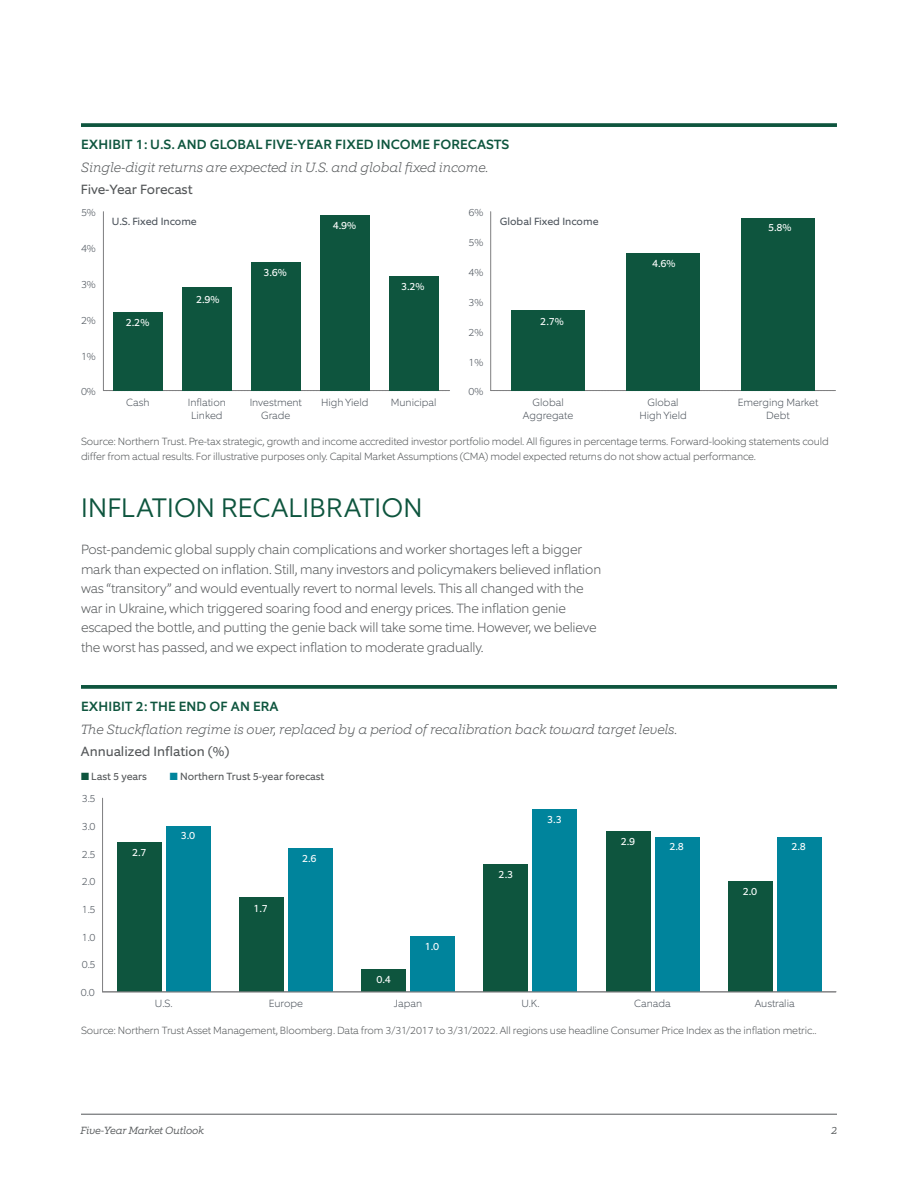
<style>
.page{position:relative;width:918px;height:1188px;background:#fff}
.page>*{position:absolute;margin:0;border:0;box-sizing:border-box;transform-origin:0 0}
.t1{font:300 27px "Equip";letter-spacing:-.005em;color:#0e553e}
.t2{font:200 13.5px/19.5px "Equip";letter-spacing:-.01em;color:#545759}
.t3{font:italic 200 13.5px "Equip Slab";color:#545759}
.t4{font:500 13.5px "Equip";letter-spacing:.01em;color:#0e553e}
.t5{font:13.5px "Equip";color:#545759}
.t6{font:200 10.5px/15px "Equip";letter-spacing:-.01em;color:#545759}
.t7{font:200 10.5px/12.9px "Equip";color:#4c535b;text-align:center}
.t8{font:10.5px "Equip";color:#fff}
.t9{font:10.5px "Equip";color:#545759}
.t10{font:10.5px "Equip";color:#4c535b}
.t11{font:italic 300 10.5px "Equip Slab";letter-spacing:-.01em;color:#545759}
.s1{color:#0e553e}
.s2{color:#00849c}
</style>
<div class="page">
<hr style="left:81px;top:1114px;width:756px;height:1px;background:#545759">
<svg style="left:81px;top:123px;width:756px;height:4px;background:#1c5f49"></svg>
<svg style="left:81px;top:685px;width:756px;height:4px;background:#1c5f49"></svg>
<hr style="left:102px;top:798px;width:1px;height:194px;background:#7e7e80">
<div style="left:166px;top:826px;width:44px;height:166px;background:#00849c"></div>
<div style="left:288px;top:848px;width:44px;height:144px;background:#00849c"></div>
<div style="left:411px;top:937px;width:44px;height:55px;background:#00849c"></div>
<div style="left:533px;top:809px;width:44px;height:183px;background:#00849c"></div>
<div style="left:655px;top:837px;width:44px;height:155px;background:#00849c"></div>
<div style="left:777px;top:837px;width:44px;height:155px;background:#00849c"></div>
<div style="left:117px;top:842px;width:44px;height:150px;background:#0e553e"></div>
<div style="left:239px;top:898px;width:44px;height:94px;background:#0e553e"></div>
<div style="left:362px;top:970px;width:44px;height:22px;background:#0e553e"></div>
<div style="left:484px;top:865px;width:44px;height:127px;background:#0e553e"></div>
<div style="left:606px;top:831px;width:44px;height:161px;background:#0e553e"></div>
<div style="left:728px;top:881px;width:44px;height:111px;background:#0e553e"></div>
<hr style="left:103px;top:991px;width:733px;height:1px;background:#7e7e80">
<hr style="left:103px;top:212px;width:1px;height:179px;background:#7e7e80">
<svg style="left:104px;top:390px;width:346px;height:1px"></svg>
<div style="left:113px;top:312px;width:50px;height:79px;background:#0e553e"></div>
<div style="left:182px;top:287px;width:50px;height:104px;background:#0e553e"></div>
<div style="left:251px;top:262px;width:50px;height:129px;background:#0e553e"></div>
<div style="left:320px;top:215px;width:50px;height:176px;background:#0e553e"></div>
<div style="left:389px;top:276px;width:50px;height:115px;background:#0e553e"></div>
<hr style="left:490px;top:212px;width:1px;height:179px;background:#7e7e80">
<svg style="left:491px;top:390px;width:344px;height:1px"></svg>
<div style="left:511px;top:310px;width:74px;height:81px;background:#0e553e"></div>
<div style="left:626px;top:253px;width:74px;height:138px;background:#0e553e"></div>
<div style="left:741px;top:218px;width:74px;height:173px;background:#0e553e"></div>
<p class="t4" style="left:81px;top:136px;width:430px">EXHIBIT 1: U.S. AND GLOBAL FIVE-YEAR FIXED INCOME FORECASTS</p>
<p class="t3" style="left:81px;top:159px;width:409px">Single-digit returns are expected in U.S. and global fixed income.</p>
<p class="t5" style="left:81px;top:181px;width:113px">Five-Year Forecast</p>
<p class="t7" style="left:81px;top:206px;width:16px">5%</p>
<p class="t7" style="left:468px;top:206px;width:16px">6%</p>
<p class="t10" style="left:112px;top:214px;width:87px">U.S. Fixed Income</p>
<p class="t10" style="left:500px;top:214px;width:100px">Global Fixed Income</p>
<p class="t8" style="left:333px;top:219px;width:25px">4.9%</p>
<p class="t7" style="left:81px;top:242px;width:16px">4%</p>
<p class="t7" style="left:468px;top:236px;width:16px">5%</p>
<p class="t8" style="left:263px;top:266px;width:25px">3.6%</p>
<p class="t7" style="left:468px;top:266px;width:16px">4%</p>
<p class="t7" style="left:81px;top:278px;width:16px">3%</p>
<p class="t8" style="left:401px;top:280px;width:25px">3.2%</p>
<p class="t8" style="left:196px;top:292px;width:25px">2.9%</p>
<p class="t7" style="left:468px;top:296px;width:16px">3%</p>
<p class="t7" style="left:81px;top:314px;width:16px">2%</p>
<p class="t8" style="left:126px;top:316px;width:25px">2.2%</p>
<p class="t8" style="left:540px;top:314px;width:25px">2.7%</p>
<p class="t7" style="left:468px;top:326px;width:16px">2%</p>
<p class="t7" style="left:81px;top:349px;width:16px">1%</p>
<p class="t7" style="left:468px;top:355px;width:16px">1%</p>
<p class="t7" style="left:81px;top:385px;width:16px">0%</p>
<p class="t7" style="left:468px;top:385px;width:16px">0%</p>
<p class="t7" style="left:126px;top:396px;width:25px">Cash</p>
<p class="t7" style="left:188px;top:396px;width:40px">Inflation<br>Linked</p>
<p class="t7" style="left:250px;top:396px;width:54px">Investment</p>
<p class="t7" style="left:321px;top:396px;width:49px">High Yield</p>
<p class="t7" style="left:391px;top:396px;width:47px">Municipal</p>
<p class="t7" style="left:261px;top:409px;width:31px">Grade</p>
<p class="t7" style="left:523px;top:396px;width:52px">Global<br>Aggregate</p>
<p class="t8" style="left:652px;top:257px;width:25px">4.6%</p>
<p class="t7" style="left:639px;top:396px;width:49px">Global<br>High Yield</p>
<p class="t8" style="left:768px;top:221px;width:25px">5.8%</p>
<p class="t7" style="left:738px;top:396px;width:82px">Emerging Market<br>Debt</p>
<p class="t6" style="left:81px;top:434px;width:749px">Source: Northern Trust. Pre-tax strategic, growth and income accredited investor portfolio model. All figures in percentage terms. Forward-looking statements could differ from actual results. For illustrative purposes only. Capital Market Assumptions (CMA) model expected returns do not show actual performance.</p>
<h1 class="t1" style="left:81px;top:490px;width:344px">INFLATION RECALIBRATION</h1>
<p class="t2" style="left:81px;top:540px;width:522px">Post-pandemic global supply chain complications and worker shortages left a bigger mark than expected on inflation. Still, many investors and policymakers believed inflation was “transitory” and would eventually revert to normal levels. This all changed with the war in Ukraine, which triggered soaring food and energy prices. The inflation genie escaped the bottle, and putting the genie back will take some time. However, we believe the worst has passed, and we expect inflation to moderate gradually.</p>
<p class="t4" style="left:81px;top:698px;width:199px">EXHIBIT 2: THE END OF AN ERA</p>
<p class="t3" style="left:81px;top:721px;width:598px">The Stuckflation regime is over, replaced by a period of recalibration back toward target levels.</p>
<p class="t5" style="left:81px;top:743px;width:150px">Annualized Inflation (%)</p>
<p class="t9" style="left:81px;top:770px;width:67px"><span class="s1">■</span> Last 5 years</p>
<p class="t9" style="left:170px;top:770px;width:156px"><span class="s2">■</span> Northern Trust 5-year forecast</p>
<p class="t7" style="left:82px;top:792px;width:15px">3.5</p>
<p class="t7" style="left:82px;top:820px;width:15px">3.0</p>
<p class="t7" style="left:82px;top:847px;width:15px">2.5</p>
<p class="t7" style="left:82px;top:875px;width:15px">2.0</p>
<p class="t7" style="left:82px;top:903px;width:15px">1.5</p>
<p class="t7" style="left:82px;top:930px;width:15px">1.0</p>
<p class="t7" style="left:82px;top:958px;width:15px">0.5</p>
<p class="t7" style="left:81px;top:986px;width:15px">0.0</p>
<p class="t8" style="left:132px;top:846px;width:16px">2.7</p>
<p class="t8" style="left:181px;top:829px;width:16px">3.0</p>
<p class="t8" style="left:254px;top:901px;width:16px">1.7</p>
<p class="t8" style="left:302px;top:851px;width:16px">2.6</p>
<p class="t8" style="left:499px;top:868px;width:16px">2.3</p>
<p class="t8" style="left:547px;top:813px;width:16px">3.3</p>
<p class="t8" style="left:621px;top:835px;width:16px">2.9</p>
<p class="t8" style="left:670px;top:840px;width:16px">2.8</p>
<p class="t8" style="left:743px;top:885px;width:16px">2.0</p>
<p class="t8" style="left:792px;top:840px;width:16px">2.8</p>
<p class="t8" style="left:376px;top:973px;width:16px">0.4</p>
<p class="t8" style="left:425px;top:940px;width:16px">1.0</p>
<p class="t7" style="left:155px;top:997px;width:19px">U.S.</p>
<p class="t7" style="left:269px;top:997px;width:36px">Europe</p>
<p class="t7" style="left:394px;top:997px;width:30px">Japan</p>
<p class="t7" style="left:521px;top:997px;width:20px">U.K.</p>
<p class="t7" style="left:634px;top:997px;width:38px">Canada</p>
<p class="t7" style="left:755px;top:997px;width:41px">Australia</p>
<p class="t6" style="left:81px;top:1023px;width:737px">Source: Northern Trust Asset Management, Bloomberg. Data from 3/31/2017 to 3/31/2022. All regions use headline Consumer Price Index as the inflation metric..</p>
<p class="t11" style="left:80px;top:1124px;width:125px">Five-Year Market Outlook</p>
<p class="t11" style="left:831px;top:1124px;width:7px">2</p>
</div>
